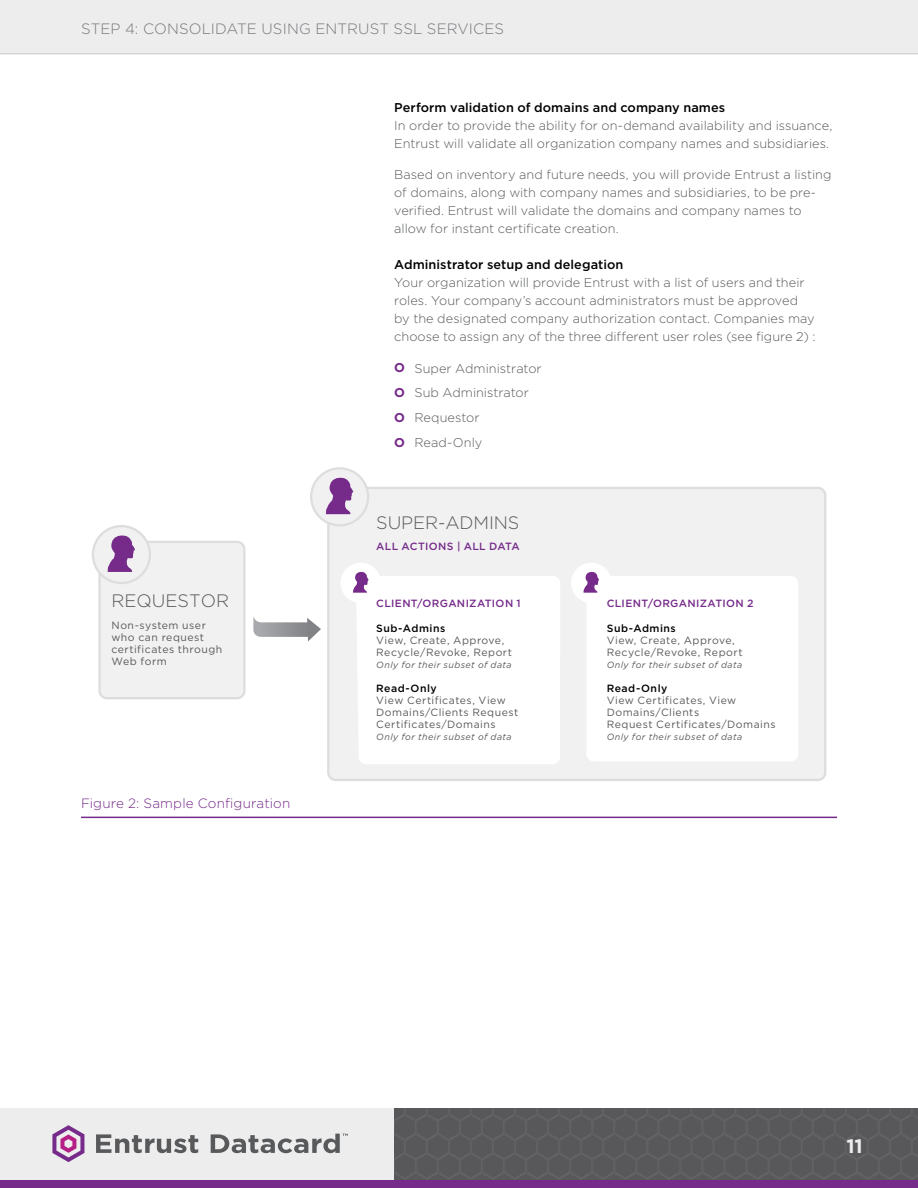
<style>
.page{position:relative;width:918px;height:1188px;background:#fff}
.page>*{position:absolute;margin:0;border:0;box-sizing:border-box;transform-origin:0 0}
.t1{font:700 19.5px "Gotham";color:#ededee}
.t2{font:300 18px "Gotham";letter-spacing:-.005em;color:#58595b}
.Crumbs{font:300 15px "Gotham";letter-spacing:.005em;color:#77787b}
.DIAGRAM_title{font:300 13.5px "Gotham";letter-spacing:.01em;color:#762b8a}
.BODY_copy{font:300 12.75px/18px "Gotham";color:#58595b}
.H4_-_Body_sub_title{font:500 12.75px "Gotham";letter-spacing:.005em;color:#000}
.t3{font:10.5px/12px "Gotham";letter-spacing:.045em;color:#58595b}
.t4{font:500 10.5px "Gotham";letter-spacing:.035em;color:#762b8a}
.t5{font:italic 9px "Gotham";letter-spacing:.045em;color:#58595b}
.s1{font-weight:700;color:#762b8a}
.s2{font-weight:500;color:#000}
</style>
<div class="page">
<div style="left:0;top:0;width:918px;height:54px;background:#ededee"></div>
<div style="left:0;top:1108px;width:918px;height:80px;background:#ededee"></div>
<img style="left:394px;top:1108px;width:524px;height:72px">
<div style="left:0;top:1180px;width:918px;height:8px;background:#762b8a"></div>
<svg style="left:96px;top:1134px;width:102px;height:19px"></svg>
<svg style="left:211px;top:1134px;width:137px;height:19px"></svg>
<svg style="left:52px;top:1125px;width:32px;height:37px"></svg>
<div style="left:328px;top:488px;width:497px;height:292px;background:#f1f1f2;border-radius:7px"></div>
<div style="left:327px;top:487px;width:499px;height:294px;border:2px solid #dcddde;border-radius:7px"></div>
<div style="left:100px;top:542px;width:144px;height:156px;background:#f1f1f2;border-radius:7px"></div>
<div style="left:98px;top:541px;width:148px;height:158px;border:2px solid #dcddde;border-radius:7px"></div>
<div style="left:311px;top:468px;width:57px;height:57px;background:#f1f1f2;border-radius:50%"></div>
<div style="left:310px;top:467px;width:59px;height:59px;border:2px solid #dcddde;border-radius:50%"></div>
<svg style="left:326px;top:478px;width:27px;height:36px"></svg>
<div style="left:93px;top:526px;width:57px;height:57px;background:#f1f1f2;border-radius:50%"></div>
<div style="left:92px;top:525px;width:59px;height:59px;border:2px solid #dcddde;border-radius:50%"></div>
<svg style="left:108px;top:536px;width:27px;height:36px"></svg>
<div style="left:341px;top:563px;width:40px;height:40px;background:#fff;border-radius:50%"></div>
<div style="left:353px;top:572px;width:207px;height:192px;background:#fff"></div>
<div style="left:586px;top:576px;width:212px;height:185px;background:#fff;border-radius:7px"></div>
<div style="left:571px;top:563px;width:41px;height:40px;background:#fff;border-radius:50%"></div>
<svg style="left:583px;top:572px;width:16px;height:21px"></svg>
<svg style="left:253px;top:617px;width:68px;height:25px"></svg>
<hr style="left:81px;top:817px;width:756px;height:1px;background:#762b8a">
<p class="Crumbs" style="left:81px;top:21px;width:425px">STEP 4: CONSOLIDATE USING ENTRUST SSL SERVICES</p>
<p class="H4_-_Body_sub_title" style="left:394px;top:100px;width:333px">Perform validation of domains and company names</p>
<p class="BODY_copy" style="left:394px;top:116px;width:440px">In order to provide the ability for on-demand availability and issuance,<br>Entrust will validate all organization company names and subsidiaries.</p>
<p class="BODY_copy" style="left:394px;top:166px;width:439px">Based on inventory and future needs, you will provide Entrust a listing of domains, along with company names and subsidiaries, to be pre&shy;verified. Entrust will validate the domains and company names to allow for instant certificate creation.</p>
<p class="H4_-_Body_sub_title" style="left:394px;top:257px;width:231px">Administrator setup and delegation</p>
<p class="BODY_copy" style="left:394px;top:274px;width:423px">Your organization will provide Entrust with a list of users and their roles. Your company’s account administrators must be approved by the designated company authorization contact. Companies may choose to assign any of the three different user roles (see figure 2) :</p>
<p class="BODY_copy" style="left:394px;top:359px;width:149px"><span class="s1">O</span> Super Administrator</p>
<p class="BODY_copy" style="left:394px;top:384px;width:136px"><span class="s1">O</span> Sub Administrator</p>
<p class="BODY_copy" style="left:394px;top:409px;width:87px"><span class="s1">O</span> Requestor</p>
<p class="BODY_copy" style="left:394px;top:433px;width:90px"><span class="s1">O</span> Read-Only</p>
<p class="t2" style="left:376px;top:513px;width:145px">SUPER-ADMINS</p>
<p class="t4" style="left:376px;top:540px;width:145px">ALL ACTIONS | ALL DATA</p>
<p class="t2" style="left:111px;top:591px;width:119px">REQUESTOR</p>
<p class="t4" style="left:376px;top:597px;width:146px">CLIENT/ORGANIZATION 1</p>
<p class="t4" style="left:607px;top:597px;width:148px">CLIENT/ORGANIZATION 2</p>
<p class="t3" style="left:376px;top:623px;width:137px"><span class="s2">Sub-Admins<br></span>View, Create, Approve,<br>Recycle/Revoke, Report</p>
<p class="t5" style="left:376px;top:660px;width:137px">Only for their subset of data</p>
<p class="t3" style="left:376px;top:683px;width:144px"><span class="s2">Read-Only<br></span>View Certificates, View<br>Domains/Clients Request<br>Certificates/Domains</p>
<p class="t5" style="left:376px;top:732px;width:137px">Only for their subset of data</p>
<p class="t3" style="left:111px;top:620px;width:112px">Non-system user who can request certificates through<br>Web form</p>
<p class="t3" style="left:607px;top:623px;width:137px"><span class="s2">Sub-Admins<br></span>View, Create, Approve,<br>Recycle/Revoke, Report</p>
<p class="t5" style="left:607px;top:660px;width:137px">Only for their subset of data</p>
<p class="t3" style="left:607px;top:683px;width:170px"><span class="s2">Read-Only<br></span>View Certificates, View<br>Domains/Clients<br>Request Certificates/Domains</p>
<p class="t5" style="left:607px;top:732px;width:137px">Only for their subset of data</p>
<p class="DIAGRAM_title" style="left:81px;top:796px;width:211px">Figure 2: Sample Configuration</p>
<h1 class="t1" style="left:847px;top:1135px;width:18px">11</h1>
</div>
